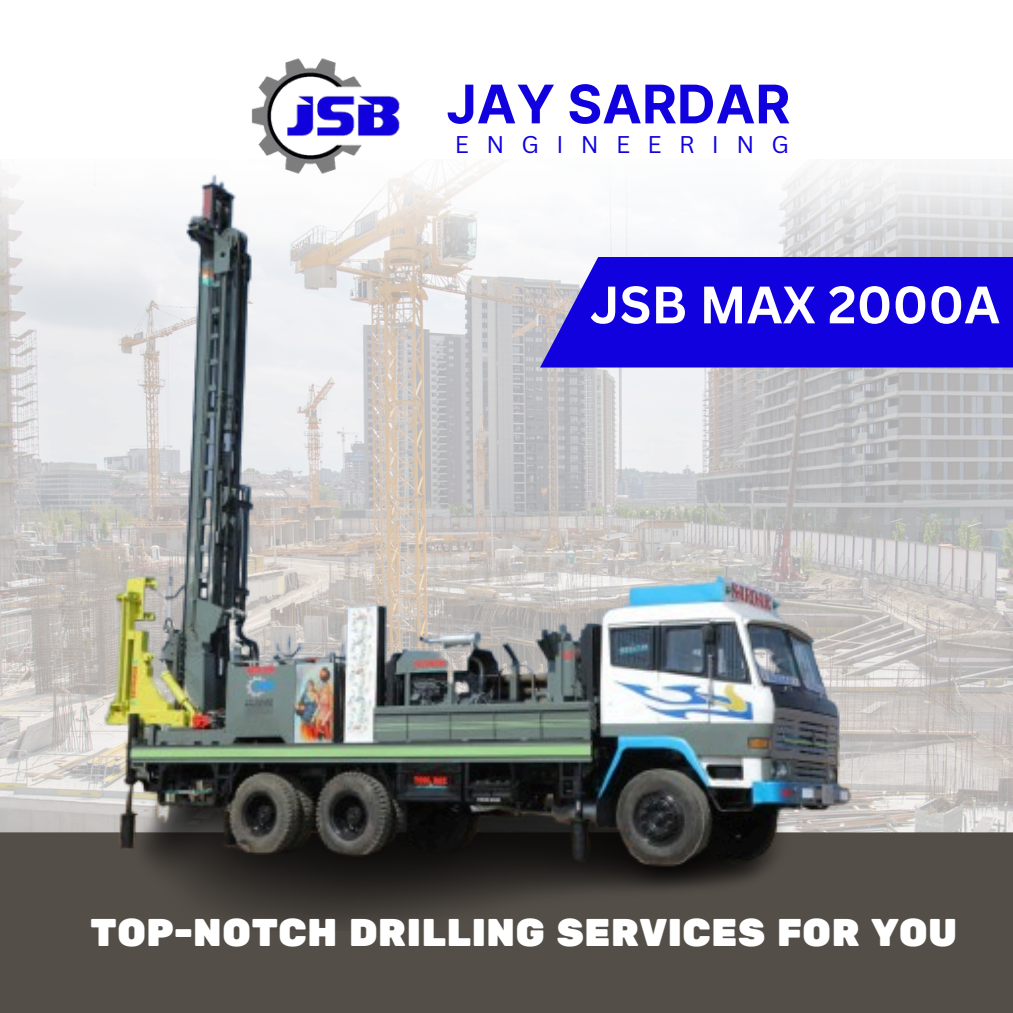
<style>
.page{position:relative;width:1013px;height:1013px;background:#fff}
.page>*{position:absolute;margin:0;border:0;box-sizing:border-box;transform-origin:0 0}
.t1{font:700 53.1px "Inter";color:#1101de}
.t2{font:700 51.52px "Canva Sans";color:#fff}
.t3{font:38.48px "Rubik One";color:#fff}
.t4{font:23.62px "Canva Sans";letter-spacing:.735em;color:#1101de}
</style>
<div class="page">
<img style="left:251px;top:58px;width:149px;height:74px">
<div style="left:0;top:832px;width:1012px;height:180px;background:#544e48"></div>
<img style="left:0;top:132px;width:1012px;height:792px">
<p class="t1" style="left:446px;top:72px;width:345px">JAY SARDAR</p>
<p class="t4" style="left:455px;top:128px;width:335px">ENGINEERING</p>
<p class="t2" style="left:590px;top:268px;width:411px">JSB MAX 2000A</p>
<p class="t3" style="left:90px;top:909px;width:868px">TOP-NOTCH DRILLING SERVICES FOR YOU</p>
</div>
